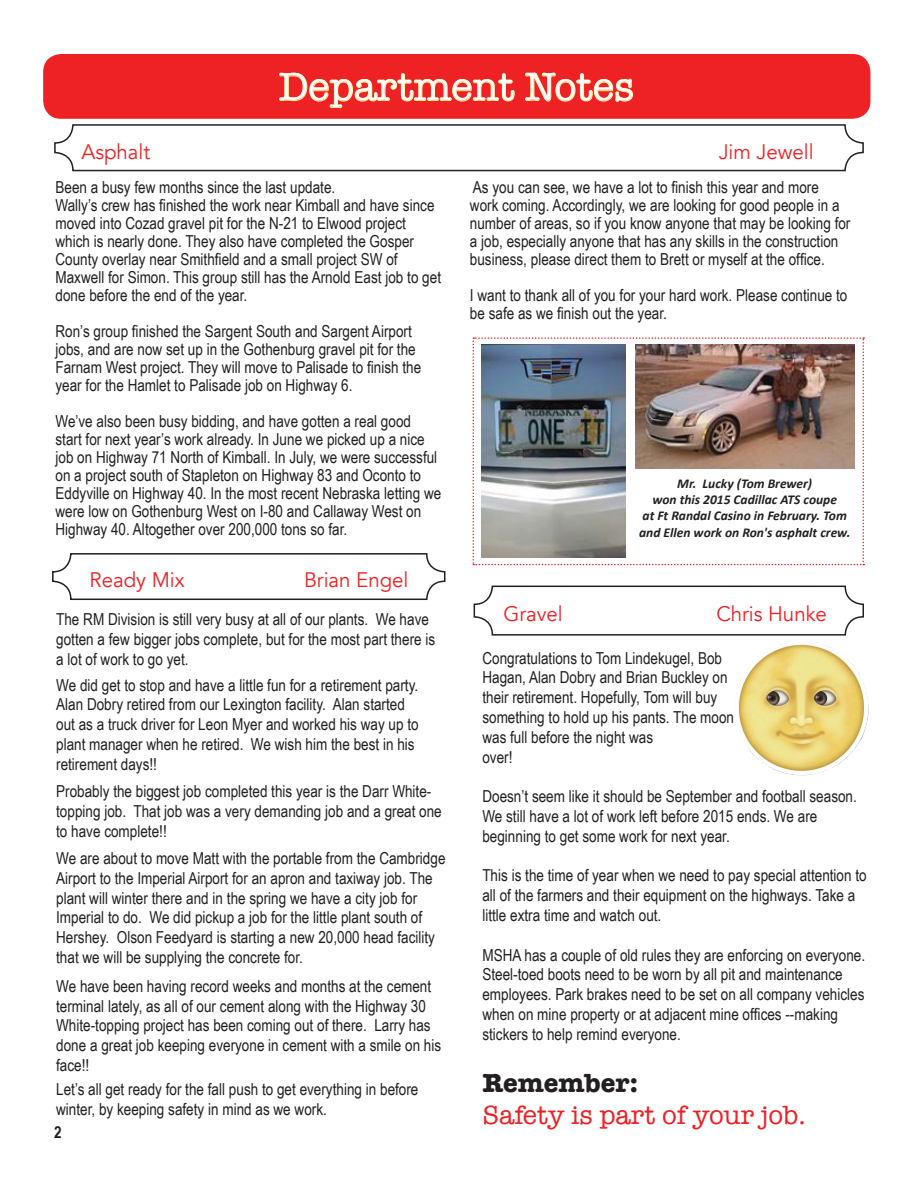
<style>
.page{position:relative;width:918px;height:1188px;background:#fff}
.page>*{position:absolute;margin:0;border:0;box-sizing:border-box;transform-origin:0 0}
.t1{font:40.5px "American Typewriter";color:#fff}
.t2{font:27px/32.4px "American Typewriter";color:#ee1f23}
.t3{font:21px "Avenir";color:#ee1f23}
.t4{font:16.5px/19.8px "Arial Narrow";color:#231f20}
.t5{font:700 16.5px "Arial Narrow";color:#231f20}
.t6{font:italic 700 13.5px/16.2px "Calibri";color:#231f20;text-align:center}
.s1{font-weight:700;color:#231f20}
</style>
<div class="page">
<div style="left:54px;top:124px;width:810px;height:47px;border:2px solid #231f20;border-radius:18px"></div>
<div style="left:52px;top:553px;width:393px;height:47px;border:2px solid #231f20;border-radius:18px"></div>
<div style="left:43px;top:54px;width:827px;height:65px;background:#ee1f23;border-radius:18px"></div>
<svg style="left:279px;top:72px;width:236px;height:37px"></svg>
<svg style="left:525px;top:72px;width:108px;height:30px"></svg>
<div style="left:474px;top:586px;width:390px;height:50px;border:2px solid #231f20;border-radius:18px"></div>
<img style="left:472px;top:337px;width:392px;height:228px">
<img style="left:738px;top:642px;width:131px;height:134px">
<h1 class="t1" style="left:279px;top:56px;width:357px">Department Notes</h1>
<p class="t3" style="left:81px;top:139px;width:70px">Asphalt</p>
<p class="t3" style="left:719px;top:139px;width:97px">Jim Jewell</p>
<p class="t4" style="left:56px;top:177px;width:281px">Been a busy few months since the last update.</p>
<p class="t4" style="left:56px;top:196px;width:387px;line-height:18px">Wally’s crew has finished the work near Kimball and have since moved into Cozad gravel pit for the N-21 to Elwood project which is nearly done. They also have completed the Gosper County overlay near Smithfield and a small project SW of Maxwell for Simon. This group still has the Arnold East job to get done before the end of the year.</p>
<p class="t4" style="left:56px;top:322px;width:367px;line-height:18px">Ron’s group finished the Sargent South and Sargent Airport jobs, and are now set up in the Gothenburg gravel pit for the Farnam West project. They will move to Palisade to finish the year for the Hamlet to Palisade job on Highway 6.</p>
<p class="t4" style="left:56px;top:412px;width:387px;line-height:18px">We’ve also been busy bidding, and have gotten a real good start for next year’s work already. In June we picked up a nice job on Highway 71 North of Kimball. In July, we were successful on a project south of Stapleton on Highway 83 and Oconto to Eddyville on Highway 40. In the most recent Nebraska letting we were low on Gothenburg West on I-80 and Callaway West on Highway 40. Altogether over 200,000 tons so far.</p>
<p class="t3" style="left:90px;top:567px;width:97px">Ready Mix</p>
<p class="t3" style="left:304px;top:567px;width:106px">Brian Engel</p>
<p class="t4" style="left:56px;top:609px;width:381px">The RM Division is still very busy at all of our plants. We have gotten a few bigger jobs complete, but for the most part there is a lot of work to go yet.</p>
<p class="t4" style="left:56px;top:674px;width:364px">We did get to stop and have a little fun for a retirement party.<br>Alan Dobry retired from our Lexington facility. Alan started out as a truck driver for Leon Myer and worked his way up to plant manager when he retired. We wish him the best in his retirement days!!</p>
<p class="t4" style="left:56px;top:781px;width:387px">Probably the biggest job completed this year is the Darr White&shy;topping job. That job was a very demanding job and a great one to have complete!!</p>
<p class="t4" style="left:56px;top:848px;width:391px">We are about to move Matt with the portable from the Cambridge Airport to the Imperial Airport for an apron and taxiway job. The plant will winter there and in the spring we have a city job for Imperial to do. We did pickup a job for the little plant south of Hershey. Olson Feedyard is starting a new 20,000 head facility that we will be supplying the concrete for.</p>
<p class="t4" style="left:56px;top:975px;width:387px">We have been having record weeks and months at the cement terminal lately, as all of our cement along with the Highway 30<br>White-topping project has been coming out of there. Larry has done a great job keeping everyone in cement with a smile on his face!!</p>
<p class="t4" style="left:56px;top:1079px;width:364px">Let’s all get ready for the fall push to get everything in before winter, by keeping safety in mind as we work.</p>
<p class="t5" style="left:54px;top:1119px;width:9px">2</p>
<p class="t4" style="left:470px;top:178px;width:382px;line-height:18px">As you can see, we have a lot to finish this year and more<br>work coming. Accordingly, we are looking for good people in a number of areas, so if you know anyone that may be looking for a job, especially anyone that has any skills in the construction business, please direct them to Brett or myself at the office.</p>
<p class="t4" style="left:470px;top:286px;width:379px;line-height:18px">I want to thank all of you for your hard work. Please continue to be safe as we finish out the year.</p>
<p class="t6" style="left:639px;top:475px;width:213px">Mr. Lucky (Tom Brewer)<br>won this 2015 Cadillac ATS coupe<br>at Ft Randal Casino in February. Tom and Ellen work on Ron's asphalt crew.</p>
<p class="t3" style="left:503px;top:601px;width:61px">Gravel</p>
<p class="t3" style="left:716px;top:601px;width:112px">Chris Hunke</p>
<p class="t4" style="left:482px;top:647px;width:253px">Congratulations to Tom Lindekugel, Bob Hagan, Alan Dobry and Brian Buckley on their retirement. Hopefully, Tom will buy something to hold up his pants. The moon was full before the night was</p>
<p class="t4" style="left:482px;top:746px;width:32px">over!</p>
<p class="t4" style="left:482px;top:786px;width:376px">Doesn’t seem like it should be September and football season.<br>We still have a lot of work left before 2015 ends. We are beginning to get some work for next year.</p>
<p class="t4" style="left:482px;top:865px;width:386px">This is the time of year when we need to pay special attention to all of the farmers and their equipment on the highways. Take a little extra time and watch out.</p>
<p class="t4" style="left:482px;top:944px;width:384px">MSHA has a couple of old rules they are enforcing on everyone.<br>Steel-toed boots need to be worn by all pit and maintenance employees. Park brakes need to be set on all company vehicles when on mine property or at adjacent mine offices --making stickers to help remind everyone.</p>
<p class="t2" style="left:482px;top:1066px;width:325px"><span class="s1">Remember:<br></span>Safety is part of your job.</p>
</div>
